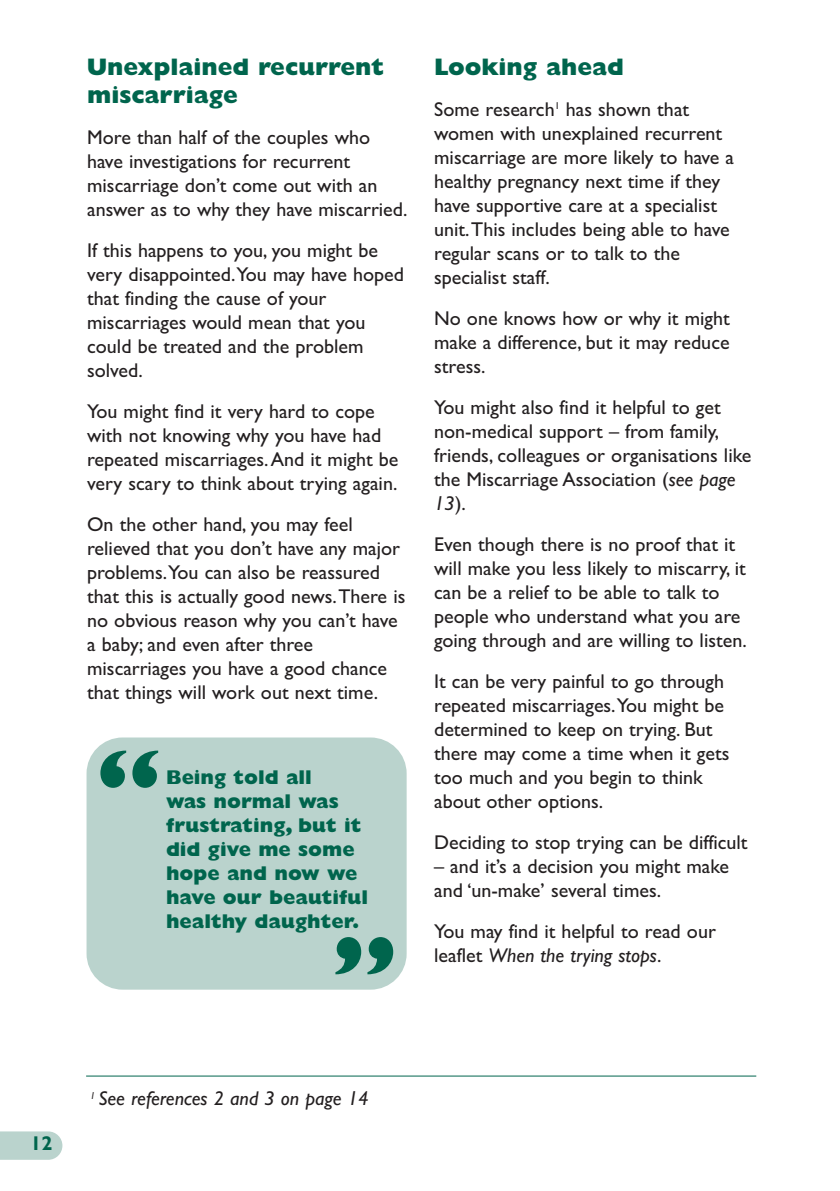
<style>
.page{position:relative;width:840px;height:1191px;background:#fff}
.page>*{position:absolute;margin:0;border:0;box-sizing:border-box;transform-origin:0 0}
.t1{font:800 96px "Gill Sans";color:#00654d}
.t2{font:800 24px/28px "Gill Sans";color:#00654d}
.t3{font:20px/24px "Gill Sans TT";color:#231f20}
.t4{font:800 20px/24px "Gill Sans";color:#00654d}
.t5{font:italic 20px "Gill Sans";color:#231f20}
.t6{font:700 20px "Gill Sans";color:#00654d}
.s1{font-family:"Gill Sans";font-style:italic}
.s2{font-family:"Gill Sans TT";font-style:normal}
</style>
<div class="page">
<svg style="left:0;top:1131px;width:62px;height:28px;background:#bdd5cf"></svg>
<div style="left:86px;top:737px;width:320px;height:252px;background:#bad3cd;border-radius:36px"></div>
<hr style="left:86px;top:1075px;width:669px;height:1px;background:#00654d">
<p class="t2" style="left:87px;top:55px;width:298px">Unexplained recurrent miscarriage</p>
<p class="t3" style="left:87px;top:125px;width:322px">More than half of the couples who have investigations for recurrent miscarriage don’t come out with an answer as to why they have miscarried.</p>
<p class="t3" style="left:87px;top:238px;width:318px">If this happens to you, you might be very disappointed.You may have hoped that finding the cause of your miscarriages would mean that you could be treated and the problem solved.</p>
<p class="t3" style="left:87px;top:399px;width:312px">You might find it very hard to cope with not knowing why you have had repeated miscarriages.And it might be very scary to think about trying again.</p>
<p class="t3" style="left:87px;top:512px;width:319px">On the other hand, you may feel relieved that you don’t have any major problems.You can also be reassured that this is actually good news.There is no obvious reason why you can’t have a baby; and even after three miscarriages you have a good chance that things will work out next time.</p>
<h1 class="t1" style="left:94px;top:748px;width:69px">“</h1>
<p class="t4" style="left:166px;top:767px;width:203px">Being told all<br>was normal was frustrating, but it did give me some hope and now we have our beautiful healthy daughter.</p>
<h1 class="t1" style="left:399px;top:976px;width:69px;rotate:-180deg">“</h1>
<p class="t2" style="left:434px;top:55px;width:191px">Looking ahead</p>
<p class="t3" style="left:434px;top:97px;width:301px">Some research<sup>1</sup> has shown that women with unexplained recurrent miscarriage are more likely to have a healthy pregnancy next time if they have supportive care at a specialist unit.This includes being able to have regular scans or to talk to the specialist staff.</p>
<p class="t3" style="left:434px;top:306px;width:297px;text-align:justify">No one knows how or why it might make a difference, but it may reduce stress.</p>
<p class="t3" style="left:434px;top:395px;width:318px">You might also find it helpful to get non-medical support – from family, friends, colleagues or organisations like the Miscarriage Association (<span class="s1">see page</span></p>
<p class="t5" style="left:434px;top:496px;width:33px">13<span class="s2">).</span></p>
<p class="t3" style="left:434px;top:532px;width:314px">Even though there is no proof that it will make you less likely to miscarry, it can be a relief to be able to talk to people who understand what you are going through and are willing to listen.</p>
<p class="t3" style="left:434px;top:669px;width:296px">It can be very painful to go through repeated miscarriages.You might be determined to keep on trying. But there may come a time when it gets too much and you begin to think about other options.</p>
<p class="t3" style="left:434px;top:830px;width:315px">Deciding to stop trying can be difficult</p>
<p class="t3" style="left:434px;top:854px;width:296px">– and it’s a decision you might make and ‘un-make’ several times.</p>
<p class="t3" style="left:434px;top:919px;width:283px">You may find it helpful to read our</p>
<p class="t5" style="left:434px;top:948px;width:229px"><span class="s2">leaflet</span> When the trying stops<span class="s2">.</span></p>
<p class="t6" style="left:30px;top:1135px;width:24px">12</p>
<p class="t5" style="left:90px;top:1091px;width:280px"><sup>1</sup> See references 2 and 3 on page 14</p>
</div>
